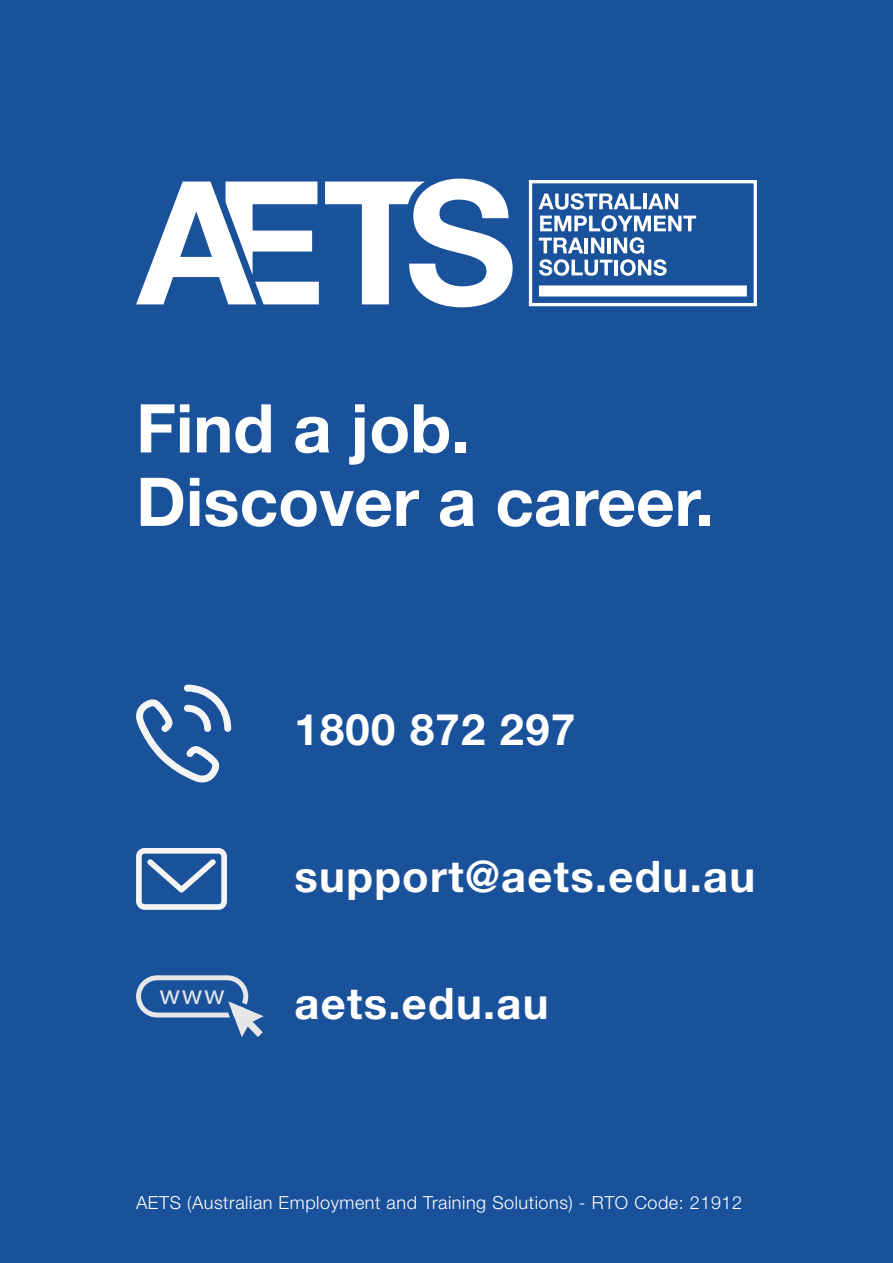
<style>
.page{position:relative;width:893px;height:1263px;background:#1a519b}
.page>*{position:absolute;margin:0;border:0;box-sizing:border-box;transform-origin:0 0}
.t1{font:700 67.35px/73.5px "Helvetica Neue LT Std";color:#fff}
.t2{font:700 43.5px "Helvetica Neue LT Std";letter-spacing:.03em;color:#fff}
.t3{font:900 28.05px "Roboto";color:#e7e7e7}
.t4{font:300 18px "Helvetica Neue LT Std";letter-spacing:.03em;color:#fff}
</style>
<div class="page">
<div style="left:529px;top:180px;width:228px;height:126px;border:3px solid #fff"></div>
<svg style="left:538px;top:193px;width:158px;height:83px"></svg>
<div style="left:539px;top:285px;width:208px;height:11px;background:#fff"></div>
<svg style="left:136px;top:182px;width:183px;height:122px"></svg>
<svg style="left:325px;top:179px;width:188px;height:128px"></svg>
<svg style="left:136px;top:685px;width:95px;height:97px"></svg>
<svg style="left:136px;top:848px;width:91px;height:62px"></svg>
<svg style="left:136px;top:975px;width:128px;height:62px"></svg>
<h1 class="t1" style="left:136px;top:390px;width:579px">Find a job.<br>Discover a career.</h1>
<h2 class="t2" style="left:295px;top:702px;width:282px">1800 872 297</h2>
<h3 class="t3" style="left:160px;top:977px;width:67px">www</h3>
<h2 class="t2" style="left:295px;top:850px;width:462px">support@aets.edu.au</h2>
<h2 class="t2" style="left:295px;top:977px;width:256px">aets.edu.au</h2>
<p class="t4" style="left:136px;top:1191px;width:608px">AETS (Australian Employment and Training Solutions) - RTO Code: 21912</p>
</div>
